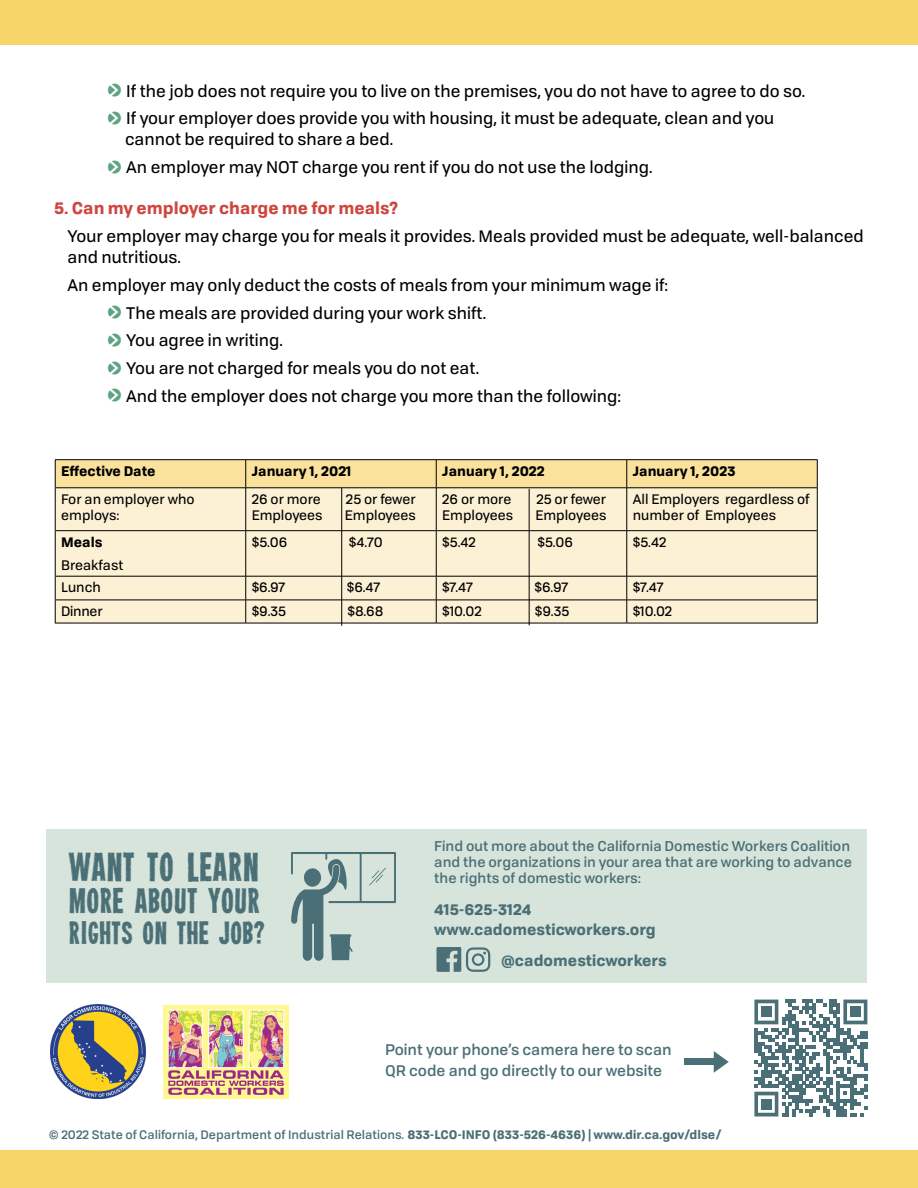
<style>
.page{position:relative;width:918px;height:1188px;background:#fff}
.page>*{position:absolute;margin:0;border:0;box-sizing:border-box;transform-origin:0 0}
.t1{font:36px "Heavyweight";color:#4b6f76}
.t2{font:31.5px "Heavyweight";color:#4b6f76}
.t3{font:28.5px "Heavyweight";color:#4b6f76}
.t4{font:16.5px/27.8px "Tofino";color:#000}
.t5{font:700 16.5px "Tofino";color:#cd473f}
.t6{font:700 15.15px/20.1px "Tofino";color:#4b6f76}
.t7{font:500 15px/21px "Tofino";color:#4b6f76}
.t8{font:500 13.8px/16.4px "Tofino";color:#4b6f76}
.t9{font:13.5px/16.5px "Tofino";color:#000}
.t10{font:700 13.5px "Tofino";color:#000}
.t11{font:500 12px "Tofino";color:#4b6f76}
.s1{font-family:"Pointers";color:#5da482}
.s2{font-weight:700}
</style>
<div class="page">
<div style="left:0;top:0;width:918px;height:44px;background:#f7d568"></div>
<div style="left:0;top:1151px;width:918px;height:37px;background:#f7d568"></div>
<div style="left:56px;top:489px;width:761px;height:134px;background:#fdf1d5"></div>
<hr style="left:245px;top:488px;width:1px;height:43px;background:#000">
<hr style="left:436px;top:488px;width:1px;height:43px;background:#000">
<hr style="left:627px;top:488px;width:1px;height:43px;background:#000">
<hr style="left:56px;top:530px;width:190px;height:1px;background:#000">
<hr style="left:246px;top:530px;width:190px;height:1px;background:#000">
<hr style="left:245px;top:531px;width:1px;height:45px;background:#000">
<hr style="left:436px;top:530px;width:191px;height:1px;background:#000">
<hr style="left:436px;top:531px;width:1px;height:45px;background:#000">
<hr style="left:627px;top:530px;width:190px;height:1px;background:#000">
<hr style="left:627px;top:531px;width:1px;height:45px;background:#000">
<hr style="left:56px;top:576px;width:190px;height:1px;background:#000">
<hr style="left:246px;top:576px;width:190px;height:1px;background:#000">
<hr style="left:436px;top:576px;width:191px;height:1px;background:#000">
<hr style="left:627px;top:576px;width:190px;height:1px;background:#000">
<hr style="left:56px;top:600px;width:190px;height:1px;background:#000">
<hr style="left:246px;top:600px;width:190px;height:1px;background:#000">
<svg style="left:245px;top:576px;width:1px;height:47px"></svg>
<hr style="left:436px;top:600px;width:191px;height:1px;background:#000">
<svg style="left:436px;top:576px;width:1px;height:47px"></svg>
<hr style="left:627px;top:600px;width:190px;height:1px;background:#000">
<svg style="left:627px;top:576px;width:1px;height:47px"></svg>
<hr style="left:55px;top:623px;width:191px;height:1px;background:#000">
<hr style="left:246px;top:623px;width:190px;height:1px;background:#000">
<hr style="left:436px;top:623px;width:191px;height:1px;background:#000">
<hr style="left:627px;top:623px;width:191px;height:1px;background:#000">
<hr style="left:55px;top:459px;width:191px;height:1px;background:#000">
<hr style="left:246px;top:459px;width:190px;height:1px;background:#000">
<hr style="left:436px;top:459px;width:191px;height:1px;background:#000">
<hr style="left:627px;top:459px;width:190px;height:1px;background:#000">
<svg style="left:55px;top:460px;width:763px;height:28px;background:#f0d997"></svg>
<hr style="left:55px;top:488px;width:191px;height:1px;background:#000">
<hr style="left:246px;top:488px;width:190px;height:1px;background:#000">
<hr style="left:436px;top:488px;width:191px;height:1px;background:#000">
<hr style="left:627px;top:488px;width:190px;height:1px;background:#000">
<hr style="left:55px;top:488px;width:1px;height:43px;background:#000">
<hr style="left:817px;top:488px;width:1px;height:43px;background:#000">
<hr style="left:55px;top:531px;width:1px;height:45px;background:#000">
<hr style="left:817px;top:531px;width:1px;height:45px;background:#000">
<svg style="left:55px;top:576px;width:1px;height:47px"></svg>
<svg style="left:817px;top:576px;width:1px;height:47px"></svg>
<hr style="left:341px;top:488px;width:1px;height:138px;background:#000">
<hr style="left:529px;top:489px;width:1px;height:136px;background:#000">
<div style="left:46px;top:829px;width:821px;height:154px;background:#d7e4db"></div>
<svg style="left:291px;top:852px;width:105px;height:109px"></svg>
<svg style="left:754px;top:1000px;width:113px;height:116px"></svg>
<div style="left:761px;top:1007px;width:11px;height:10px;background:#4b6f76"></div>
<div style="left:850px;top:1007px;width:11px;height:10px;background:#4b6f76"></div>
<div style="left:761px;top:1099px;width:11px;height:10px;background:#4b6f76"></div>
<div style="left:684px;top:1058px;width:32px;height:7px;background:#4b6f76"></div>
<svg style="left:714px;top:1051px;width:15px;height:22px"></svg>
<svg style="left:436px;top:947px;width:54px;height:25px"></svg>
<img style="left:163px;top:1005px;width:125px;height:94px">
<img style="left:51px;top:1004px;width:94px;height:95px">
<p class="t4" style="left:108px;top:76px;width:699px"><span class="s1">O</span> If the job does not require you to live on the premises, you do not have to agree to do so.<br><span class="s1">O</span> If your employer does provide you with housing, it must be adequate, clean and you</p>
<p class="t4" style="left:108px;top:124px;width:546px;text-indent:17px">cannot be required to share a bed.<br><span class="s1">O</span> An employer may NOT charge you rent if you do not use the lodging.</p>
<p class="t5" style="left:54px;top:195px;width:346px">5. Can my employer charge me for meals?</p>
<p class="t4" style="left:67px;top:224px;width:798px;line-height:21px">Your employer may charge you for meals it provides. Meals provided must be adequate, well-balanced and nutritious.</p>
<p class="t4" style="left:108px;top:270px;width:562px;text-indent:-41px">An employer may only deduct the costs of meals from your minimum wage if:<br><span class="s1">O</span> The meals are provided during your work shift.<br><span class="s1">O</span> You agree in writing.<br><span class="s1">O</span> You are not charged for meals you do not eat.<br><span class="s1">O</span> And the employer does not charge you more than the following:</p>
<p class="t10" style="left:61px;top:460px;width:96px">Effective Date</p>
<p class="t10" style="left:252px;top:460px;width:101px">January 1, 2021</p>
<p class="t10" style="left:442px;top:460px;width:104px">January 1, 2022</p>
<p class="t10" style="left:633px;top:460px;width:104px">January 1, 2023</p>
<p class="t9" style="left:61px;top:490px;width:135px">For an employer who employs:</p>
<p class="t9" style="left:252px;top:490px;width:71px">26 or more</p>
<p class="t9" style="left:346px;top:490px;width:71px">25 or fewer</p>
<p class="t9" style="left:442px;top:490px;width:71px">26 or more</p>
<p class="t9" style="left:536px;top:490px;width:71px">25 or fewer</p>
<p class="t9" style="left:442px;top:506px;width:72px">Employees</p>
<p class="t9" style="left:535px;top:506px;width:72px">Employees</p>
<p class="t9" style="left:633px;top:490px;width:178px">All Employers regardless of number of Employees</p>
<p class="t9" style="left:252px;top:506px;width:72px">Employees</p>
<p class="t9" style="left:345px;top:506px;width:72px">Employees</p>
<p class="t10" style="left:61px;top:531px;width:43px">Meals</p>
<p class="t9" style="left:61px;top:556px;width:64px">Breakfast</p>
<p class="t9" style="left:252px;top:533px;width:37px">$5.06</p>
<p class="t9" style="left:349px;top:533px;width:35px">$4.70</p>
<p class="t9" style="left:442px;top:533px;width:35px">$5.42</p>
<p class="t9" style="left:537px;top:533px;width:37px">$5.06</p>
<p class="t9" style="left:633px;top:533px;width:35px">$5.42</p>
<p class="t9" style="left:61px;top:578px;width:41px">Lunch</p>
<p class="t9" style="left:252px;top:578px;width:35px">$6.97</p>
<p class="t9" style="left:347px;top:578px;width:35px">$6.47</p>
<p class="t9" style="left:442px;top:578px;width:32px">$7.47</p>
<p class="t9" style="left:534px;top:578px;width:35px">$6.97</p>
<p class="t9" style="left:633px;top:578px;width:32px">$7.47</p>
<p class="t9" style="left:61px;top:602px;width:43px">Dinner</p>
<p class="t9" style="left:252px;top:602px;width:36px">$9.35</p>
<p class="t9" style="left:348px;top:602px;width:38px">$8.68</p>
<p class="t9" style="left:442px;top:602px;width:41px">$10.02</p>
<p class="t9" style="left:535px;top:602px;width:36px">$9.35</p>
<p class="t9" style="left:633px;top:602px;width:41px">$10.02</p>
<h1 class="t1" style="left:69px;top:852px;width:192px">WANT TO LEARN</h1>
<h2 class="t2" style="left:69px;top:888px;width:193px">MORE ABOUT YOUR</h2>
<h3 class="t3" style="left:69px;top:921px;width:198px">RIGHTS ON THE JOB?</h3>
<p class="t8" style="left:434px;top:836px;width:419px">Find out more about the California Domestic Workers Coalition and the organizations in your area that are working to advance the rights of domestic workers:</p>
<p class="t6" style="left:434px;top:898px;width:223px">415-625-3124 www.cadomesticworkers.org</p>
<p class="t6" style="left:501px;top:950px;width:167px">@cadomesticworkers</p>
<p class="t7" style="left:385px;top:1038px;width:288px">Point your phone’s camera here to scan<br>QR code and go directly to our website</p>
<p class="t11" style="left:49px;top:1126px;width:674px">© 2022 State of California, Department of Industrial Relations. <span class="s2">833-LCO-INFO (833-526-4636) | www.dir.ca.gov/dlse/</span></p>
</div>
